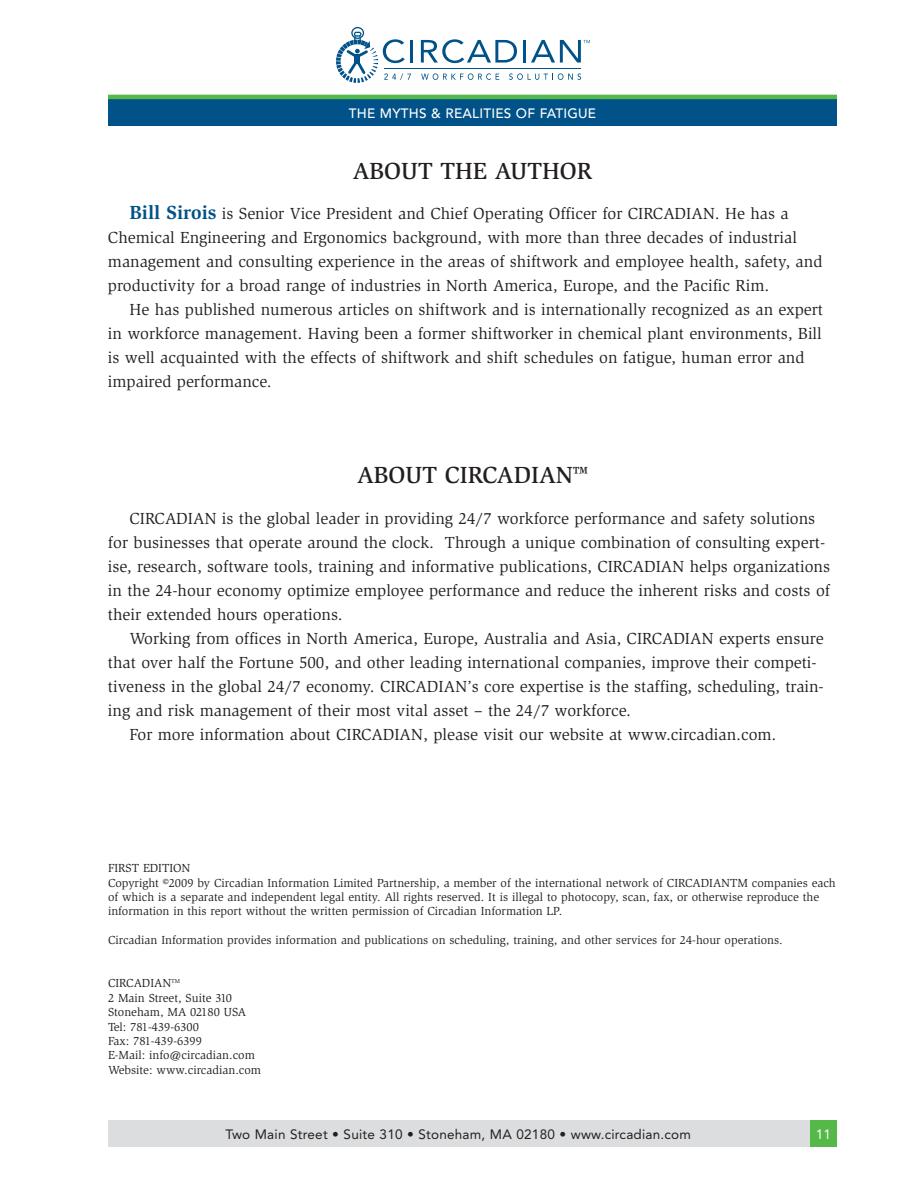
<style>
.page{position:relative;width:918px;height:1188px;background:#fff}
.page>*{position:absolute;margin:0;border:0;box-sizing:border-box;transform-origin:0 0}
.t1{font:500 24px "Slimbach";color:#231f20}
.t2{font:16.5px/24px "Slimbach";color:#231f20}
.t3{font:13.5px "Avenir";letter-spacing:.015em;color:#231f20}
.t4{font:500 13.5px "Avenir";letter-spacing:.015em;color:#fff}
.t5{font:13.5px "Avenir";color:#fff}
.t6{font:12px/14.4px "Slimbach";color:#231f20}
.s1{font-weight:700;font-size:19.5px;color:#005288}
</style>
<div class="page">
<hr style="left:410px;top:40px;width:3px;height:23px;background:#005288">
<svg style="left:421px;top:39px;width:96px;height:24px"></svg>
<hr style="left:523px;top:40px;width:3px;height:23px;background:#005288">
<svg style="left:421px;top:73px;width:78px;height:7px"></svg>
<svg style="left:509px;top:73px;width:72px;height:7px"></svg>
<hr style="left:384px;top:68px;width:197px;height:1px;background:#005288">
<svg style="left:336px;top:27px;width:75px;height:56px"></svg>
<svg style="left:531px;top:40px;width:59px;height:23px"></svg>
<div style="left:108px;top:99px;width:729px;height:27px;background:#005288"></div>
<hr style="left:108px;top:95px;width:729px;height:4px;background:#54b948">
<div style="left:108px;top:1120px;width:729px;height:28px;background:#dcddde"></div>
<div style="left:810px;top:1120px;width:27px;height:28px;background:#54b948"></div>
<p class="t4" style="left:349px;top:108px;width:249px">THE MYTHS &amp; REALITIES OF FATIGUE</p>
<h1 class="t1" style="left:353px;top:162px;width:241px">ABOUT THE AUTHOR</h1>
<p class="t2" style="left:108px;top:203px;width:716px;text-indent:22px"><span class="s1">Bill Sirois</span> is Senior Vice President and Chief Operating Officer for CIRCADIAN. He has a Chemical Engineering and Ergonomics background, with more than three decades of industrial management and consulting experience in the areas of shiftwork and employee health, safety, and productivity for a broad range of industries in North America, Europe, and the Pacific Rim.</p>
<p class="t2" style="left:108px;top:299px;width:717px;text-indent:22px">He has published numerous articles on shiftwork and is internationally recognized as an expert in workforce management. Having been a former shiftworker in chemical plant environments, Bill is well acquainted with the effects of shiftwork and shift schedules on fatigue, human error and impaired performance.</p>
<h1 class="t1" style="left:357px;top:466px;width:232px">ABOUT CIRCADIAN™</h1>
<p class="t2" style="left:108px;top:507px;width:724px;text-indent:22px">CIRCADIAN is the global leader in providing 24/7 workforce performance and safety solutions for businesses that operate around the clock. Through a unique combination of consulting expert&shy;ise, research, software tools, training and informative publications, CIRCADIAN helps organizations in the 24-hour economy optimize employee performance and reduce the inherent risks and costs of their extended hours operations.</p>
<p class="t2" style="left:130px;top:627px;width:696px">Working from offices in North America, Europe, Australia and Asia, CIRCADIAN experts ensure</p>
<p class="t2" style="left:108px;top:651px;width:710px">that over half the Fortune 500, and other leading international companies, improve their competi-</p>
<p class="t2" style="left:108px;top:675px;width:717px">tiveness in the global 24/7 economy. CIRCADIAN’s core expertise is the staffing, scheduling, train-</p>
<p class="t2" style="left:108px;top:699px;width:524px">ing and risk management of their most vital asset – the 24/7 workforce.</p>
<p class="t2" style="left:130px;top:723px;width:648px">For more information about CIRCADIAN, please visit our website at www.circadian.com.</p>
<p class="t6" style="left:108px;top:862px;width:729px">FIRST EDITION<br>Copyright ©2009 by Circadian Information Limited Partnership, a member of the international network of CIRCADIANTM companies each of which is a separate and independent legal entity. All rights reserved. It is illegal to photocopy, scan, fax, or otherwise reproduce the information in this report without the written permission of Circadian Information LP.</p>
<p class="t6" style="left:108px;top:934px;width:676px">Circadian Information provides information and publications on scheduling, training, and other services for 24-hour operations.</p>
<p class="t6" style="left:108px;top:977px;width:155px">CIRCADIAN<sup>TM<br></sup>2 Main Street, Suite 310<br>Stoneham, MA 02180 USA<br>Tel: 781-439-6300<br>Fax: 781-439-6399<br>E-Mail: info@circadian.com<br>Website: www.circadian.com</p>
<p class="t3" style="left:226px;top:1129px;width:467px">Two Main Street • Suite 310 • Stoneham, MA 02180 • www.circadian.com</p>
<p class="t5" style="left:816px;top:1129px;width:17px">11</p>
</div>
